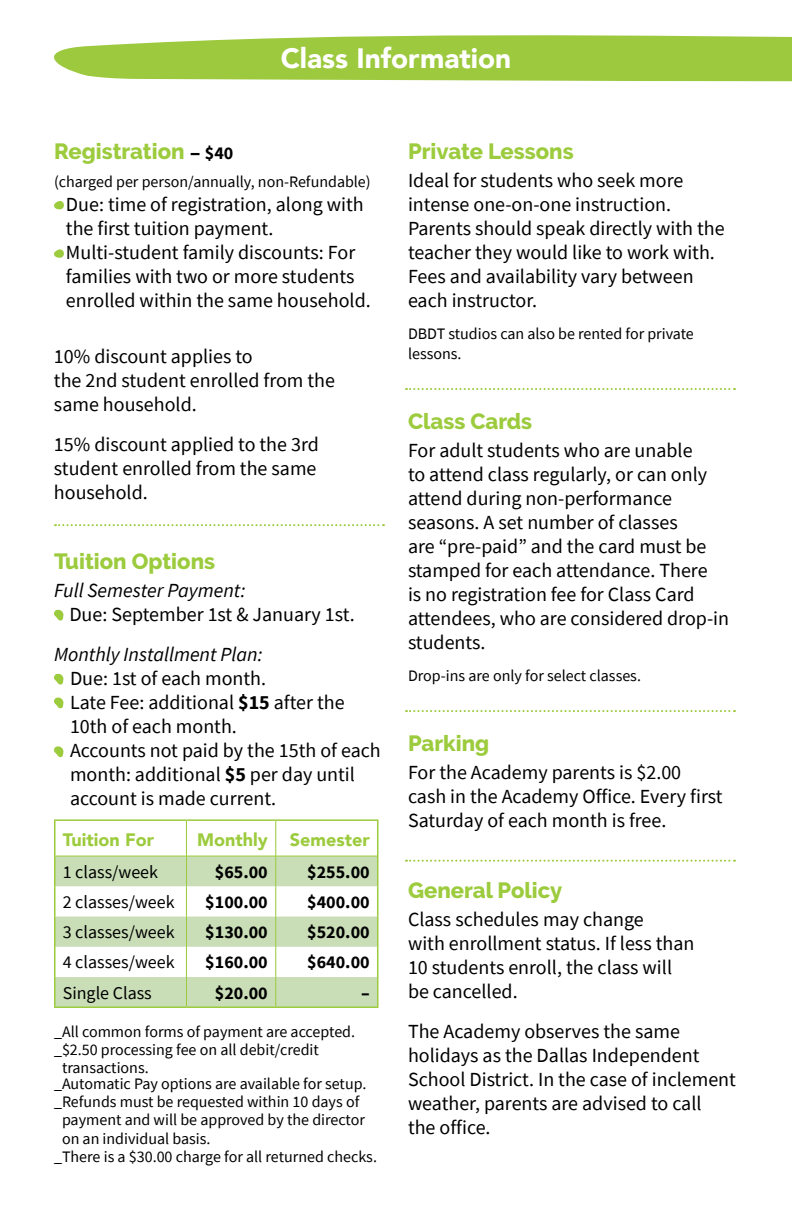
<style>
.page{position:relative;width:792px;height:1224px;background:#fff}
.page>*{position:absolute;margin:0;border:0;box-sizing:border-box;transform-origin:0 0}
.t1{font:900 28px "Avenir";color:#fff}
.t2{font:800 22px "Raleway";color:#9ccb3d}
.t3{font:20px/24px "Source Sans Pro";color:#000}
.t4{font:italic 20px "Source Sans Pro";color:#000}
.t5{font:700 18px "Source Sans Pro";color:#000}
.t6{font:18px "Source Sans Pro";color:#000}
.t7{font:900 18px "Avenir";color:#9ccb3d}
.t8{font:16px/20px "Source Sans Pro";color:#000}
.s1{font-weight:700;font-size:18px;color:#000}
.s2{font-family:"Source Sans Pro";font-weight:700;font-size:18px;color:#000}
.s3{font-weight:700}
</style>
<div class="page">
<svg style="left:54px;top:35px;width:738px;height:47px;background:#a7cf53"></svg>
<svg style="left:56px;top:857px;width:321px;height:149px;fill:#c9deb7"></svg>
<hr style="left:54px;top:819px;width:132px;height:2px;background:#9ccb3d">
<hr style="left:54px;top:821px;width:2px;height:35px;background:#9ccb3d">
<hr style="left:186px;top:819px;width:90px;height:2px;background:#9ccb3d">
<hr style="left:276px;top:819px;width:102px;height:2px;background:#9ccb3d">
<hr style="left:377px;top:821px;width:1px;height:35px;background:#9ccb3d">
<hr style="left:54px;top:856px;width:2px;height:30px;background:#9ccb3d">
<hr style="left:377px;top:856px;width:1px;height:30px;background:#9ccb3d">
<hr style="left:54px;top:886px;width:2px;height:31px;background:#9ccb3d">
<hr style="left:377px;top:886px;width:1px;height:31px;background:#9ccb3d">
<hr style="left:54px;top:917px;width:2px;height:30px;background:#9ccb3d">
<hr style="left:377px;top:917px;width:1px;height:30px;background:#9ccb3d">
<hr style="left:54px;top:947px;width:2px;height:30px;background:#9ccb3d">
<hr style="left:377px;top:947px;width:1px;height:30px;background:#9ccb3d">
<hr style="left:54px;top:977px;width:2px;height:29px;background:#9ccb3d">
<svg style="left:377px;top:977px;width:1px;height:29px"></svg>
<hr style="left:54px;top:1006px;width:132px;height:2px;background:#9ccb3d">
<hr style="left:186px;top:1006px;width:90px;height:2px;background:#9ccb3d">
<hr style="left:276px;top:1006px;width:102px;height:2px;background:#9ccb3d">
<hr style="left:186px;top:821px;width:1px;height:35px;background:#9ccb3d">
<hr style="left:275px;top:821px;width:1px;height:35px;background:#9ccb3d">
<hr style="left:56px;top:856px;width:130px;height:1px;background:#9ccb3d">
<hr style="left:186px;top:856px;width:90px;height:1px;background:#9ccb3d">
<hr style="left:186px;top:856px;width:1px;height:30px;background:#9ccb3d">
<hr style="left:276px;top:856px;width:101px;height:1px;background:#9ccb3d">
<hr style="left:275px;top:856px;width:1px;height:30px;background:#9ccb3d">
<hr style="left:186px;top:886px;width:1px;height:31px;background:#9ccb3d">
<hr style="left:275px;top:886px;width:1px;height:31px;background:#9ccb3d">
<hr style="left:186px;top:917px;width:1px;height:30px;background:#9ccb3d">
<hr style="left:275px;top:917px;width:1px;height:30px;background:#9ccb3d">
<hr style="left:186px;top:947px;width:1px;height:30px;background:#9ccb3d">
<hr style="left:275px;top:947px;width:1px;height:30px;background:#9ccb3d">
<svg style="left:186px;top:977px;width:1px;height:29px"></svg>
<svg style="left:275px;top:977px;width:1px;height:29px"></svg>
<svg style="left:54px;top:201px;width:10px;height:8px"></svg>
<svg style="left:54px;top:249px;width:10px;height:9px"></svg>
<svg style="left:54px;top:609px;width:9px;height:12px"></svg>
<svg style="left:54px;top:673px;width:9px;height:12px"></svg>
<svg style="left:54px;top:697px;width:9px;height:12px"></svg>
<svg style="left:54px;top:746px;width:9px;height:12px"></svg>
<svg style="left:55px;top:524px;width:329px;height:2px"></svg>
<svg style="left:406px;top:388px;width:329px;height:2px"></svg>
<svg style="left:406px;top:710px;width:329px;height:2px"></svg>
<svg style="left:406px;top:860px;width:329px;height:2px"></svg>
<h1 class="t1" style="left:281px;top:34px;width:232px">Class Information</h1>
<p class="t2" style="left:54px;top:138px;width:181px">Registration <span class="s1">–</span> <span class="s2">$40</span></p>
<p class="t8" style="left:54px;top:171px;width:318px">(charged per person/annually, non-Refundable)</p>
<p class="t3" style="left:66px;top:192px;width:306px">Due: time of registration, along with the first tuition payment.<br>Multi-student family discounts: For families with two or more students enrolled within the same household.</p>
<p class="t3" style="left:54px;top:344px;width:283px">10% discount applies to<br>the 2nd student enrolled from the same household.</p>
<p class="t3" style="left:54px;top:432px;width:266px;text-align:justify">15% discount applied to the 3rd student enrolled from the same household.</p>
<p class="t2" style="left:54px;top:549px;width:163px">Tuition Options</p>
<p class="t4" style="left:54px;top:578px;width:193px">Full Semester Payment:</p>
<p class="t3" style="left:69px;top:602px;width:287px">Due: September 1st &amp; January 1st.</p>
<p class="t4" style="left:54px;top:642px;width:210px">Monthly Installment Plan:</p>
<p class="t3" style="left:70px;top:666px;width:312px">Due: 1st of each month.<br>Late Fee: additional <span class="s3">$15</span> after the<br>10th of each month.<br>Accounts not paid by the 15th of each month: additional <span class="s3">$5</span> per day until account is made current.</p>
<p class="t7" style="left:63px;top:824px;width:93px">Tuition For</p>
<p class="t7" style="left:197px;top:824px;width:174px">Monthly Semester</p>
<p class="t6" style="left:63px;top:860px;width:97px">1 class/week</p>
<p class="t5" style="left:215px;top:859px;width:54px">$65.00</p>
<p class="t5" style="left:307px;top:859px;width:64px">$255.00</p>
<p class="t6" style="left:63px;top:890px;width:113px">2 classes/week</p>
<p class="t5" style="left:205px;top:890px;width:64px">$100.00</p>
<p class="t5" style="left:307px;top:890px;width:64px">$400.00</p>
<p class="t6" style="left:63px;top:921px;width:113px">3 classes/week</p>
<p class="t5" style="left:205px;top:920px;width:64px">$130.00</p>
<p class="t5" style="left:307px;top:920px;width:64px">$520.00</p>
<p class="t6" style="left:63px;top:951px;width:113px">4 classes/week</p>
<p class="t5" style="left:205px;top:950px;width:64px">$160.00</p>
<p class="t5" style="left:307px;top:950px;width:64px">$640.00</p>
<p class="t6" style="left:63px;top:981px;width:91px">Single Class</p>
<p class="t5" style="left:215px;top:980px;width:54px">$20.00</p>
<p class="t5" style="left:361px;top:980px;width:10px">–</p>
<p class="t8" style="left:54px;top:1022px;width:303px">_All common forms of payment are accepted.</p>
<p class="t8" style="left:54px;top:1040px;width:266px">_$2.50 processing fee on all debit/credit</p>
<p class="t8" style="left:62px;top:1058px;width:88px">transactions.</p>
<p class="t8" style="left:54px;top:1074px;width:314px">_Automatic Pay options are available for setup.</p>
<p class="t8" style="left:54px;top:1092px;width:307px">_Refunds must be requested within 10 days of</p>
<p class="t8" style="left:62px;top:1110px;width:305px">payment and will be approved by the director</p>
<p class="t8" style="left:62px;top:1129px;width:150px">on an individual basis.</p>
<p class="t8" style="left:54px;top:1147px;width:325px">_There is a $30.00 charge for all returned checks.</p>
<p class="t2" style="left:408px;top:138px;width:167px">Private Lessons</p>
<p class="t3" style="left:408px;top:168px;width:318px">Ideal for students who seek more intense one-on-one instruction.<br>Parents should speak directly with the teacher they would like to work with.<br>Fees and availability vary between each instructor.</p>
<p class="t8" style="left:408px;top:323px;width:287px">DBDT studios can also be rented for private lessons.</p>
<p class="t2" style="left:408px;top:409px;width:126px">Class Cards</p>
<p class="t3" style="left:408px;top:438px;width:323px">For adult students who are unable<br>to attend class regularly, or can only attend during non-performance seasons. A set number of classes<br>are “pre-paid” and the card must be stamped for each attendance. There<br>is no registration fee for Class Card attendees, who are considered drop-in students.</p>
<p class="t8" style="left:408px;top:666px;width:235px">Drop-ins are only for select classes.</p>
<p class="t2" style="left:408px;top:731px;width:83px">Parking</p>
<p class="t3" style="left:408px;top:761px;width:316px">For the Academy parents is $2.00 cash in the Academy Office. Every first<br>Saturday of each month is free.</p>
<p class="t2" style="left:408px;top:878px;width:156px">General Policy</p>
<p class="t3" style="left:408px;top:907px;width:288px">Class schedules may change<br>with enrollment status. If less than<br>10 students enroll, the class will be cancelled.</p>
<p class="t3" style="left:408px;top:1019px;width:330px">The Academy observes the same holidays as the Dallas Independent<br>School District. In the case of inclement weather, parents are advised to call<br>the office.</p>
</div>
